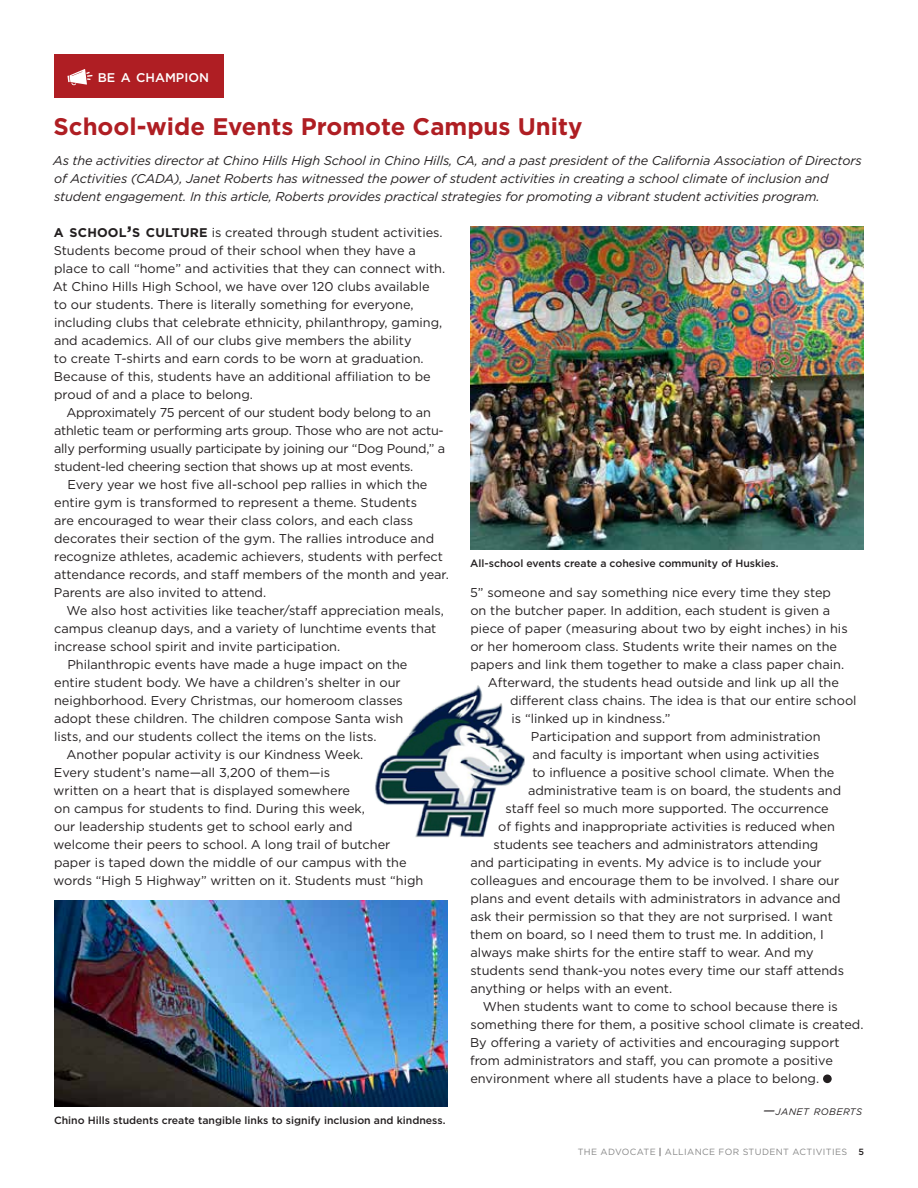
<style>
.page{position:relative;width:918px;height:1188px;background:#fff}
.page>*{position:absolute;margin:0;border:0;box-sizing:border-box;transform-origin:0 0}
.t1{font:700 24px "Gotham";color:#af1e23}
.t2{font:12.75px/18px "Gotham";color:#231f20}
.t3{font:italic 12.75px/18px "Gotham";letter-spacing:-.01em;color:#231f20}
.t4{font:12.75px/18px "Gotham";letter-spacing:-.02em;color:#231f20}
.t5{font:500 12.6px "Gotham";color:#fff}
.t6{font:500 10.5px "Gotham";color:#231f20}
.t7{font:italic 9.45px "Gotham";letter-spacing:.045em;color:#231f20}
.t8{font:9px "Gotham";letter-spacing:.04em;color:#888}
.s1{font-weight:700;font-size:12.6px}
.s2{font-weight:700;font-size:18px}
.s3{font-size:13.5px}
.s4{color:#231f20}
.s5{font-weight:500;color:#231f20}
</style>
<div class="page">
<div style="left:823px;top:1074px;width:9px;height:9px;background:#231f20;border-radius:50%"></div>
<div style="left:54px;top:54px;width:169px;height:43px;background:#af1e23"></div>
<svg style="left:68px;top:69px;width:24px;height:16px"></svg>
<img style="left:375px;top:685px;width:149px;height:153px">
<img style="left:470px;top:227px;width:394px;height:323px">
<img style="left:54px;top:901px;width:394px;height:206px">
<p class="t5" style="left:98px;top:70px;width:113px">BE A CHAMPION</p>
<h1 class="t1" style="left:54px;top:111px;width:530px">School-wide Events Promote Campus Unity</h1>
<p class="t3" style="left:53px;top:151px;width:810px">As the activities director at Chino Hills High School in Chino Hills, CA, and a past president of the California Association of Directors of Activities (CADA), Janet Roberts has witnessed the power of student activities in creating a school climate of inclusion and student engagement. In this article, Roberts provides practical strategies for promoting a vibrant student activities program.</p>
<p class="t2" style="left:53px;top:223px;width:394px"><span class="s1">A SCHOOL</span><span class="s2">’</span><span class="s1">S CULTURE</span> is created through student activities.<br>Students become proud of their school when they have a place to call “home” and activities that they can connect with.<br>At Chino Hills High School, we have over 120 clubs available to our students. There is literally something for everyone, including clubs that celebrate ethnicity, philanthropy, gaming, and academics. All of our clubs give members the ability<br>to create T-shirts and earn cords to be worn at graduation.<br>Because of this, students have an additional affiliation to be proud of and a place to belong.</p>
<p class="t4" style="left:54px;top:403px;width:393px;text-indent:12px">Approximately 75 percent of our student body belong to an athletic team or performing arts group. Those who are not actu&shy;ally performing usually participate by joining our “Dog Pound,” a student-led cheering section that shows up at most events.</p>
<p class="t2" style="left:54px;top:475px;width:396px;text-indent:14px">Every year we host five all-school pep rallies in which the entire gym is transformed to represent a theme. Students<br>are encouraged to wear their class colors, and each class decorates their section of the gym. The rallies introduce and recognize athletes, academic achievers, students with perfect attendance records, and staff members of the month and year.<br>Parents are also invited to attend.</p>
<p class="t2" style="left:67px;top:601px;width:379px">We also host activities like teacher/staff appreciation meals,</p>
<p class="t2" style="left:54px;top:619px;width:384px">campus cleanup days, and a variety of lunchtime events that</p>
<p class="t2" style="left:54px;top:637px;width:288px">increase school spirit and invite participation.</p>
<p class="t2" style="left:67px;top:655px;width:342px">Philanthropic events have made a huge impact on the</p>
<p class="t2" style="left:54px;top:673px;width:348px">entire student body. We have a children’s shelter in our</p>
<p class="t2" style="left:54px;top:691px;width:350px">neighborhood. Every Christmas, our homeroom classes</p>
<p class="t2" style="left:54px;top:709px;width:351px">adopt these children. The children compose Santa wish</p>
<p class="t2" style="left:54px;top:727px;width:324px">lists, and our students collect the items on the lists.</p>
<p class="t2" style="left:66px;top:745px;width:298px">Another popular activity is our Kindness Week.</p>
<p class="t2" style="left:54px;top:763px;width:278px">Every student’s name—all 3,200 of them—is</p>
<p class="t2" style="left:54px;top:781px;width:298px">written on a heart that is displayed somewhere</p>
<p class="t2" style="left:54px;top:799px;width:312px">on campus for students to find. During this week,</p>
<p class="t2" style="left:54px;top:817px;width:300px">our leadership students get to school early and</p>
<p class="t2" style="left:54px;top:835px;width:338px">welcome their peers to school. A long trail of butcher</p>
<p class="t2" style="left:54px;top:853px;width:354px">paper is taped down the middle of our campus with the</p>
<p class="t2" style="left:54px;top:871px;width:371px">words “High 5 Highway” written on it. Students must “high</p>
<p class="t6" style="left:470px;top:557px;width:310px">All-school events create a cohesive community of Huskies.</p>
<p class="t2" style="left:470px;top:583px;width:363px">5” someone and say something nice every time they step</p>
<p class="t2" style="left:470px;top:601px;width:361px">on the butcher paper. In addition, each student is given a</p>
<p class="t2" style="left:470px;top:619px;width:379px">piece of paper (measuring about two by eight inches) in his</p>
<p class="t2" style="left:470px;top:637px;width:368px">or her homeroom class. Students write their names on the</p>
<p class="t2" style="left:470px;top:655px;width:375px">papers and link them together to make a class paper chain.</p>
<p class="t2" style="left:488px;top:673px;width:353px">Afterward, the students head outside and link up all the</p>
<p class="t2" style="left:510px;top:691px;width:348px">different class chains. The idea is that our entire school</p>
<p class="t2" style="left:512px;top:709px;width:160px">is “linked up in kindness.”</p>
<p class="t2" style="left:531px;top:727px;width:291px">Participation and support from administration</p>
<p class="t2" style="left:533px;top:745px;width:288px">and faculty is important when using activities</p>
<p class="t2" style="left:532px;top:763px;width:304px">to influence a positive school climate. When the</p>
<p class="t2" style="left:528px;top:781px;width:315px">administrative team is on board, the students and</p>
<p class="t2" style="left:506px;top:799px;width:325px">staff feel so much more supported. The occurrence</p>
<p class="t2" style="left:498px;top:817px;width:338px">of fights and inappropriate activities is reduced when</p>
<p class="t2" style="left:494px;top:835px;width:326px">students see teachers and administrators attending</p>
<p class="t2" style="left:470px;top:853px;width:353px">and participating in events. My advice is to include your</p>
<p class="t2" style="left:470px;top:871px;width:370px">colleagues and encourage them to be involved. I share our</p>
<p class="t2" style="left:470px;top:890px;width:372px">plans and event details with administrators in advance and</p>
<p class="t2" style="left:470px;top:908px;width:364px">ask their permission so that they are not surprised. I want</p>
<p class="t2" style="left:470px;top:926px;width:355px">them on board, so I need them to trust me. In addition, I</p>
<p class="t2" style="left:470px;top:944px;width:345px">always make shirts for the entire staff to wear. And my</p>
<p class="t2" style="left:470px;top:962px;width:375px">students send thank-you notes every time our staff attends</p>
<p class="t2" style="left:470px;top:980px;width:203px">anything or helps with an event.</p>
<p class="t2" style="left:483px;top:998px;width:357px">When students want to come to school because there is</p>
<p class="t2" style="left:470px;top:1016px;width:395px">something there for them, a positive school climate is created.</p>
<p class="t2" style="left:470px;top:1034px;width:371px">By offering a variety of activities and encouraging support</p>
<p class="t2" style="left:470px;top:1052px;width:364px">from administrators and staff, you can promote a positive</p>
<p class="t2" style="left:470px;top:1070px;width:350px">environment where all students have a place to belong.</p>
<p class="t7" style="left:763px;top:1105px;width:101px"><span class="s3">—</span>JANET ROBERTS</p>
<p class="t6" style="left:54px;top:1114px;width:393px">Chino Hills students create tangible links to signify inclusion and kindness.</p>
<p class="t8" style="left:578px;top:1146px;width:288px">THE ADVOCATE <span class="s4">|</span> ALLIANCE FOR STUDENT ACTIVITIES <span class="s5">5</span></p>
</div>
